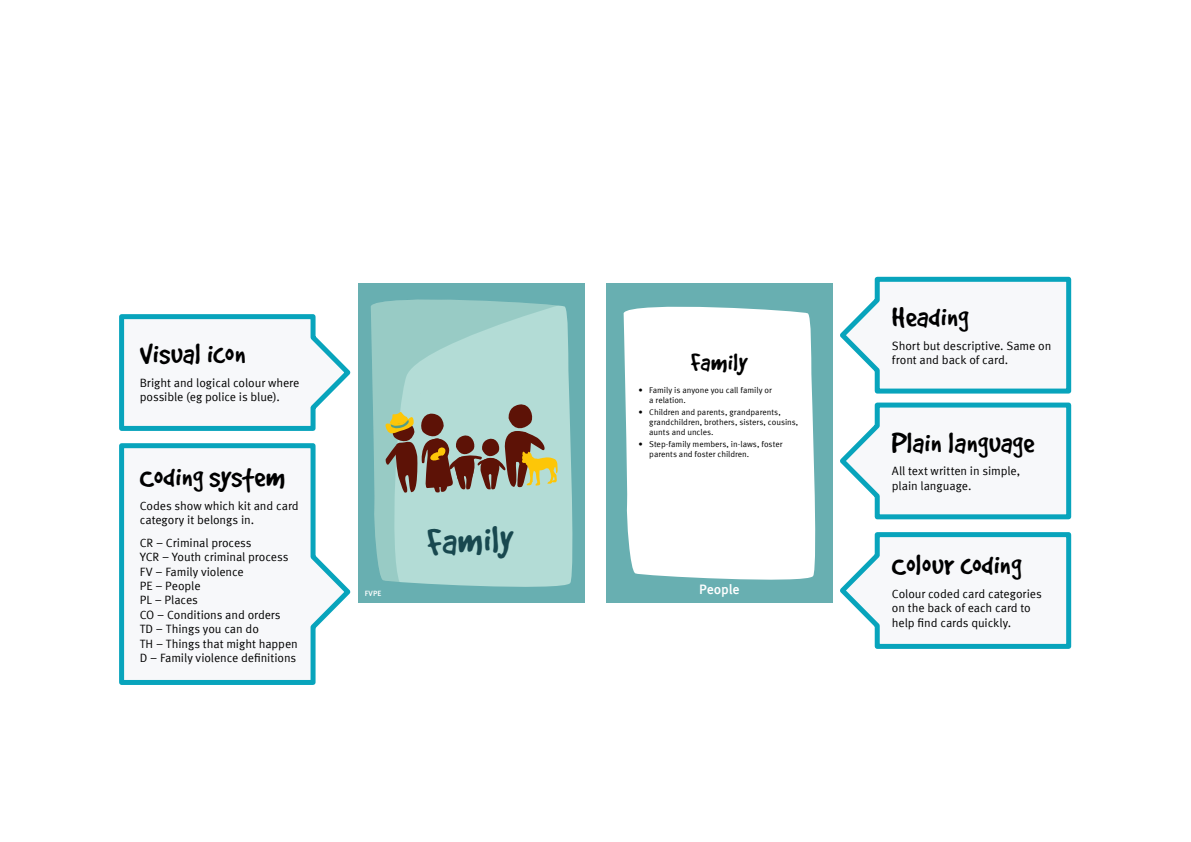
<style>
.page{position:relative;width:1191px;height:842px;background:#fff}
.page>*{position:absolute;margin:0;border:0;box-sizing:border-box;transform-origin:0 0}
.t1{font:41.9px "Good Dog";color:#18484f}
.t2{font:32px "Good Dog";letter-spacing:.01em;color:#000}
.t3{font:27.4px "Good Dog";letter-spacing:.01em;color:#000}
.t4{font:500 13.7px "Meta Offc";letter-spacing:-.01em;color:#fff}
.t5{font:12px/14.4px "Meta Offc Norm";letter-spacing:-.01em;color:#000}
.t6{font:8.4px/9.9px "Meta Offc Norm";letter-spacing:-.005em;color:#000}
.t7{font:500 7.6px "Meta Offc";color:#fff}
</style>
<div class="page">
<div style="left:358px;top:283px;width:227px;height:320px;background:#68afb1"></div>
<svg style="left:401px;top:305px;width:172px;height:282px;fill:#b3dcd6"></svg>
<svg style="left:371px;top:299px;width:187px;height:283px;background:#a8d5cf"></svg>
<svg style="left:385px;top:403px;width:173px;height:90px;background:#968e7a"></svg>
<div style="left:606px;top:283px;width:226px;height:320px;background:#68afb1"></div>
<div style="left:623px;top:306px;width:193px;height:274px;background:#fff"></div>
<svg style="left:119px;top:314px;width:232px;height:117px"></svg>
<svg style="left:840px;top:276px;width:232px;height:244px"></svg>
<svg style="left:840px;top:532px;width:232px;height:117px"></svg>
<svg style="left:119px;top:443px;width:232px;height:242px"></svg>
<h2 class="t2" style="left:140px;top:337px;width:108px">Visual icon</h2>
<p class="t5" style="left:140px;top:376px;width:161px">Bright and logical colour where possible (eg police is blue).</p>
<h2 class="t2" style="left:140px;top:460px;width:147px">Coding system</h2>
<p class="t5" style="left:140px;top:498px;width:160px">Codes show which kit and card category it belongs in.</p>
<p class="t5" style="left:140px;top:536px;width:160px">CR – Criminal process<br>YCR – Youth criminal process<br>FV – Family violence<br>PE – People<br>PL – Places<br>CO – Conditions and orders<br>TD – Things you can do<br>TH – Things that might happen<br>D – Family violence definitions</p>
<p class="t7" style="left:365px;top:589px;width:18px">FVPE</p>
<h1 class="t1" style="left:426px;top:521px;width:88px;rotate:-3deg">Family</h1>
<h3 class="t3" style="left:691px;top:348px;width:59px">Family</h3>
<p class="t6" style="left:649px;top:386px;width:124px;text-indent:-11px">• Family is anyone you call family or a relation.</p>
<p class="t6" style="left:649px;top:408px;width:151px;text-indent:-11px">• Children and parents, grandparents, grandchildren, brothers, sisters, cousins, aunts and uncles.</p>
<p class="t6" style="left:649px;top:440px;width:135px;text-indent:-11px">• Step-family members, in-laws, foster parents and foster children.</p>
<p class="t4" style="left:699px;top:582px;width:42px">People</p>
<h2 class="t2" style="left:892px;top:300px;width:78px">Heading</h2>
<p class="t5" style="left:892px;top:339px;width:161px">Short but descriptive. Same on front and back of card.</p>
<h2 class="t2" style="left:892px;top:426px;width:144px">Plain language</h2>
<p class="t5" style="left:892px;top:464px;width:130px">All text written in simple, plain language.</p>
<h2 class="t2" style="left:892px;top:548px;width:131px">Colour coding</h2>
<p class="t5" style="left:892px;top:587px;width:151px">Colour coded card categories on the back of each card to help find cards quickly.</p>
</div>
